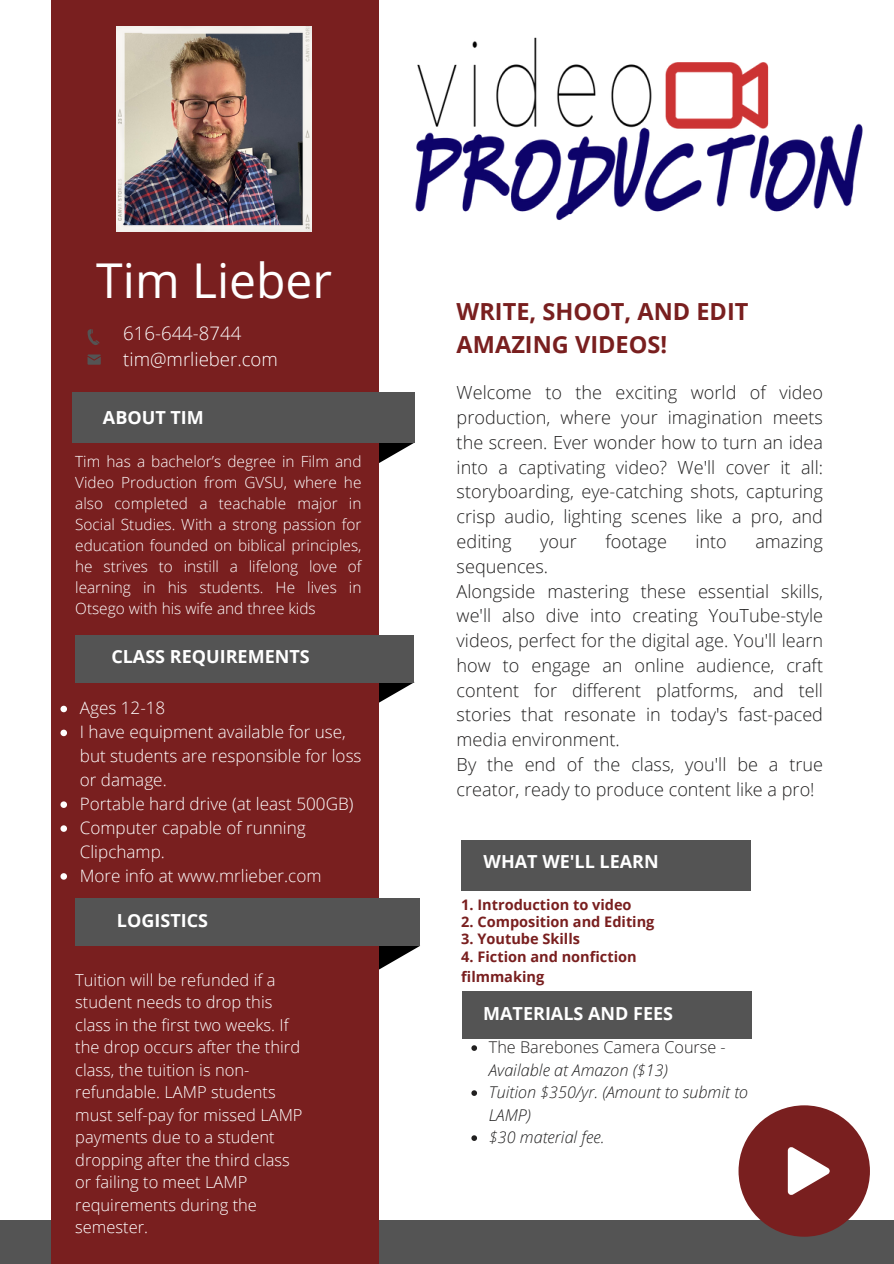
<style>
.page{position:relative;width:894px;height:1264px;background:#fff}
.page>*{position:absolute;margin:0;border:0;box-sizing:border-box;transform-origin:0 0}
.t1{font:48px "Open Sans";color:#fff}
.t2{font:700 23.55px/32.7px "Open Sans";color:#791f1f}
.t3{font:300 18.6px/25.8px "Open Sans";color:#fff}
.t4{font:300 18.15px/24.8px "Open Sans";color:#212020;text-align:justify}
.t5{font:700 18px "Open Sans";color:#fff}
.t6{font:300 17.1px/23.9px "Open Sans";color:#fff}
.t7{font:300 16.5px/22.5px "Open Sans";color:#fff}
.t8{font:italic 300 16.2px/22.5px "Open Sans";color:#212020}
.t9{font:300 16.2px/22.5px "Open Sans";color:#212020}
.t10{font:300 15.45px/21px "Open Sans";color:#fff;text-align:justify}
.t11{font:700 14.55px/20.2px "Open Sans";color:#791f1f}
.s1{font-style:italic}
</style>
<div class="page">
<div style="left:0;top:1220px;width:893px;height:43px;background:#545454"></div>
<svg style="left:378px;top:443px;width:36px;height:50px"></svg>
<svg style="left:378px;top:631px;width:36px;height:101px"></svg>
<svg style="left:378px;top:895px;width:42px;height:101px"></svg>
<div style="left:51px;top:0;width:327px;height:1263px;background:#791f1f"></div>
<svg style="left:87px;top:329px;width:12px;height:16px"></svg>
<svg style="left:87px;top:354px;width:14px;height:10px"></svg>
<div style="left:72px;top:392px;width:342px;height:51px;background:#545454"></div>
<div style="left:461px;top:840px;width:289px;height:50px;background:#545454"></div>
<div style="left:75px;top:635px;width:339px;height:47px;background:#545454"></div>
<div style="left:462px;top:991px;width:289px;height:48px;background:#545454"></div>
<img style="left:116px;top:26px;width:196px;height:205px">
<div style="left:75px;top:898px;width:344px;height:48px;background:#545454"></div>
<img style="left:378px;top:0;width:485px;height:292px">
<svg style="left:738px;top:1105px;width:131px;height:131px"></svg>
<svg style="left:60px;top:705px;width:7px;height:7px"></svg>
<svg style="left:60px;top:729px;width:7px;height:7px"></svg>
<svg style="left:60px;top:801px;width:7px;height:7px"></svg>
<svg style="left:60px;top:825px;width:7px;height:6px"></svg>
<svg style="left:60px;top:873px;width:7px;height:6px"></svg>
<svg style="left:471px;top:1045px;width:6px;height:5px"></svg>
<svg style="left:471px;top:1090px;width:6px;height:5px"></svg>
<svg style="left:471px;top:1135px;width:6px;height:5px"></svg>
<p class="t1" style="left:96px;top:247px;width:237px">Tim Lieber</p>
<h3 class="t3" style="left:123px;top:320px;width:156px">616-644-8744 tim@mrlieber.com</h3>
<p class="t5" style="left:103px;top:405px;width:102px">ABOUT TIM</p>
<p class="t10" style="left:75px;top:450px;width:288px">Tim has a bachelor’s degree in Film and Video Production from GVSU, where he also completed a teachable major in Social Studies. With a strong passion for education founded on biblical principles, he strives to instill a lifelong love of learning in his students. He lives in Otsego with his wife and three kids</p>
<p class="t5" style="left:111px;top:643px;width:200px">CLASS REQUIREMENTS</p>
<p class="t6" style="left:80px;top:696px;width:87px">Ages 12-18</p>
<p class="t6" style="left:80px;top:719px;width:283px">I have equipment available for use, but students are responsible for loss or damage.</p>
<h4 class="t6" style="left:80px;top:791px;width:275px">Portable hard drive (at least 500GB)</h4>
<h5 class="t6" style="left:80px;top:815px;width:227px">Computer capable of running<br>Clipchamp.</h5>
<p class="t6" style="left:80px;top:863px;width:243px">More info at www.mrlieber.com</p>
<p class="t5" style="left:117px;top:907px;width:93px">LOGISTICS</p>
<h3 class="t7" style="left:75px;top:968px;width:229px">Tuition will be refunded if a student needs to drop this class in the first two weeks. If the drop occurs after the third class, the tuition is non&shy;refundable. LAMP students must self-pay for missed LAMP payments due to a student dropping after the third class or failing to meet LAMP requirements during the semester.</h3>
<p class="t2" style="left:456px;top:294px;width:293px">WRITE, SHOOT, AND EDIT<br>AMAZING VIDEOS!</p>
<h3 class="t4" style="left:456px;top:380px;width:368px">Welcome to the exciting world of video production, where your imagination meets the screen. Ever wonder how to turn an idea into a captivating video? We'll cover it all: storyboarding, eye-catching shots, capturing crisp audio, lighting scenes like a pro, and editing</h3>
<h3 class="t4" style="left:540px;top:528px;width:38px">your</h3>
<h3 class="t4" style="left:605px;top:528px;width:63px">footage</h3>
<h3 class="t4" style="left:695px;top:528px;width:33px">into</h3>
<h3 class="t4" style="left:755px;top:528px;width:69px">amazing</h3>
<h3 class="t4" style="left:456px;top:553px;width:368px;text-align:left">sequences.<br>Alongside mastering these essential skills, we'll also dive into creating YouTube-style videos, perfect for the digital age. You'll learn how to engage an online audience, craft content for different platforms, and tell stories that resonate in today's fast-paced media environment.<br>By the end of the class, you'll be a true creator, ready to produce content like a pro!</h3>
<p class="t5" style="left:483px;top:849px;width:176px">WHAT WE'LL LEARN</p>
<p class="t11" style="left:461px;top:893px;width:172px">1. Introduction to video</p>
<h3 class="t11" style="left:461px;top:911px;width:195px">2. Composition and Editing</h3>
<p class="t11" style="left:461px;top:928px;width:120px">3. Youtube Skills</p>
<p class="t11" style="left:461px;top:946px;width:177px">4. Fiction and nonfiction filmmaking</p>
<p class="t5" style="left:483px;top:1000px;width:191px">MATERIALS AND FEES</p>
<h2 class="t9" style="left:488px;top:1035px;width:238px">The Barebones Camera Course -<br><span class="s1">Available at Amazon ($13)</span></h2>
<h4 class="t8" style="left:488px;top:1080px;width:261px">Tuition $350/yr. (Amount to submit to<br>LAMP)</h4>
<h3 class="t8" style="left:488px;top:1125px;width:117px">$30 material fee.</h3>
</div>
